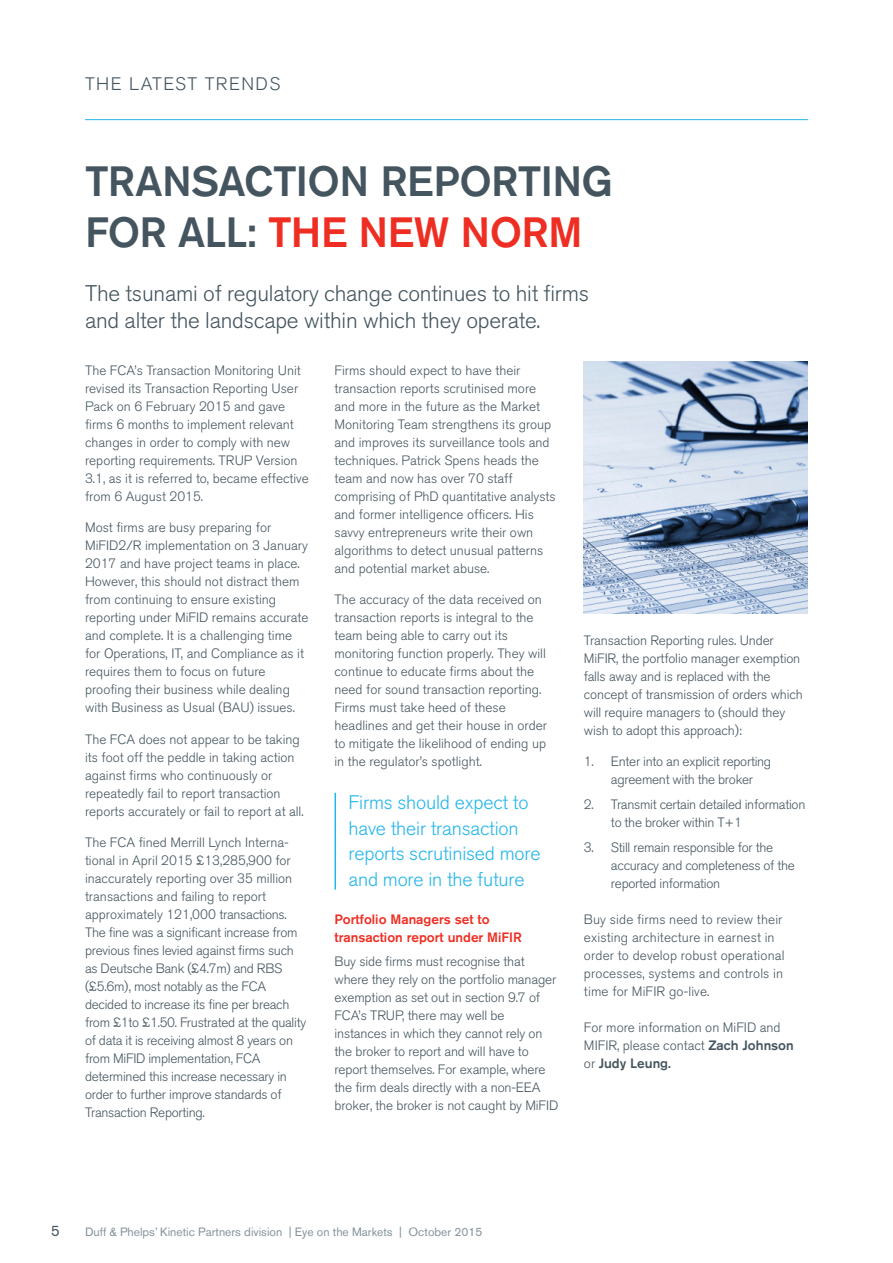
<style>
.page{position:relative;width:893px;height:1263px;background:#fff}
.page>*{position:absolute;margin:0;border:0;box-sizing:border-box;transform-origin:0 0}
.t1{font:500 42px/51px "Akzidenz Grotesk BQ";letter-spacing:-.015em;color:#45555f}
.Intro{font:300 22.5px/27px "Akzidenz Grotesk BQ";letter-spacing:-.01em;color:#45555f}
.t2{font:300 19.5px/25.5px "Akzidenz Grotesk BQ";letter-spacing:-.01em;color:#26b6ea}
.t3{font:300 18px "Akzidenz Grotesk BQ";letter-spacing:.08em;color:#45555f}
.t4{font:15px "Akzidenz Grotesk BQ";color:#45555f}
.Body_Text{font:300 13.5px/18px "Akzidenz Grotesk BQ";color:#45555f}
.Body_Text-2{font:300 13.5px/18px "Akzidenz Grotesk BQ";letter-spacing:-.02em;color:#45555f}
.Body_Text-3{font:500 13.5px/18px "Akzidenz Grotesk BQ";color:#ee2e22}
.t5{font:12px "Akzidenz Grotesk BQ";color:#83939c}
.s1{color:#ee2e22}
.s2{font-weight:500}
</style>
<div class="page">
<hr style="left:85px;top:119px;width:723px;height:1px;background:#26b6ea">
<img style="left:584px;top:361px;width:224px;height:253px">
<hr style="left:334px;top:793px;width:2px;height:97px;background:#26b6ea">
<p class="t3" style="left:85px;top:74px;width:197px">THE LATEST TRENDS</p>
<p class="t1" style="left:85px;top:155px;width:530px">TRANSACTION REPORTING<br>FOR ALL: <span class="s1">THE NEW NORM</span></p>
<p class="Intro" style="left:85px;top:280px;width:506px">The tsunami of regulatory change continues to hit firms and alter the landscape within which they operate.</p>
<p class="Body_Text" style="left:85px;top:361px;width:225px">The FCA’s Transaction Monitoring Unit revised its Transaction Reporting User Pack on 6 February 2015 and gave firms 6 months to implement relevant changes in order to comply with new reporting requirements. TRUP Version 3.1, as it is referred to, became effective from 6 August 2015.</p>
<p class="Body_Text" style="left:85px;top:519px;width:225px">Most firms are busy preparing for MiFID2/R implementation on 3 January 2017 and have project teams in place.<br>However, this should not distract them from continuing to ensure existing reporting under MiFID remains accurate and complete. It is a challenging time for Operations, IT, and Compliance as it requires them to focus on future proofing their business while dealing with Business as Usual (BAU) issues.</p>
<p class="Body_Text" style="left:85px;top:730px;width:220px">The FCA does not appear to be taking its foot off the peddle in taking action against firms who continuously or repeatedly fail to report transaction reports accurately or fail to report at all.</p>
<p class="Body_Text-2" style="left:85px;top:834px;width:223px">The FCA fined Merrill Lynch Interna&shy;tional in April 2015 £13,285,900 for inaccurately reporting over 35 million transactions and failing to report approximately 121,000 transactions.<br>The fine was a significant increase from previous fines levied against firms such as Deutsche Bank (£4.7m) and RBS (£5.6m), most notably as the FCA decided to increase its fine per breach from £1to £1.50. Frustrated at the quality of data it is receiving almost 8 years on from MiFID implementation, FCA determined this increase necessary in order to further improve standards of Transaction Reporting.</p>
<p class="Body_Text" style="left:334px;top:361px;width:223px">Firms should expect to have their transaction reports scrutinised more and more in the future as the Market Monitoring Team strengthens its group and improves its surveillance tools and techniques. Patrick Spens heads the team and now has over 70 staff comprising of PhD quantitative analysts and former intelligence officers. His savvy entrepreneurs write their own algorithms to detect unusual patterns and potential market abuse.</p>
<p class="Body_Text" style="left:334px;top:591px;width:214px">The accuracy of the data received on transaction reports is integral to the team being able to carry out its monitoring function properly. They will continue to educate firms about the need for sound transaction reporting.<br>Firms must take heed of these headlines and get their house in order to mitigate the likelihood of ending up in the regulator’s spotlight.</p>
<p class="Body_Text" style="left:584px;top:631px;width:220px">Transaction Reporting rules. Under MiFIR, the portfolio manager exemption falls away and is replaced with the concept of transmission of orders which will require managers to (should they wish to adopt this approach):</p>
<p class="Body_Text-2" style="left:611px;top:753px;width:162px;text-indent:-27px">1. Enter into an explicit reporting agreement with the broker</p>
<p class="Body_Text-2" style="left:611px;top:795px;width:196px;text-indent:-27px">2. Transmit certain detailed information to the broker within T+1</p>
<p class="Body_Text-2" style="left:611px;top:838px;width:185px;text-indent:-27px">3. Still remain responsible for the accuracy and completeness of the reported information</p>
<p class="Body_Text" style="left:584px;top:910px;width:202px">Buy side firms need to review their existing architecture in earnest in order to develop robust operational processes, systems and controls in time for MiFIR go-live.</p>
<p class="Body_Text" style="left:584px;top:1018px;width:211px">For more information on MiFID and<br>MIFIR, please contact <span class="s2">Zach Johnson </span>or <span class="s2">Judy Leung.</span></p>
<p class="t2" style="left:348px;top:790px;width:194px">Firms should expect to have their transaction reports scrutinised more and more in the future</p>
<p class="Body_Text-3" style="left:334px;top:909px;width:189px">Portfolio Managers set to transaction report under MiFIR</p>
<p class="Body_Text" style="left:334px;top:953px;width:225px">Buy side firms must recognise that where they rely on the portfolio manager exemption as set out in section 9.7 of FCA’s TRUP, there may well be instances in which they cannot rely on the broker to report and will have to report themselves. For example, where the firm deals directly with a non-EEA broker, the broker is not caught by MiFID</p>
<p class="t4" style="left:51px;top:1222px;width:10px">5</p>
<p class="t5" style="left:85px;top:1225px;width:399px">Duff &amp; Phelps’ Kinetic Partners division | Eye on the Markets | October 2015</p>
</div>
